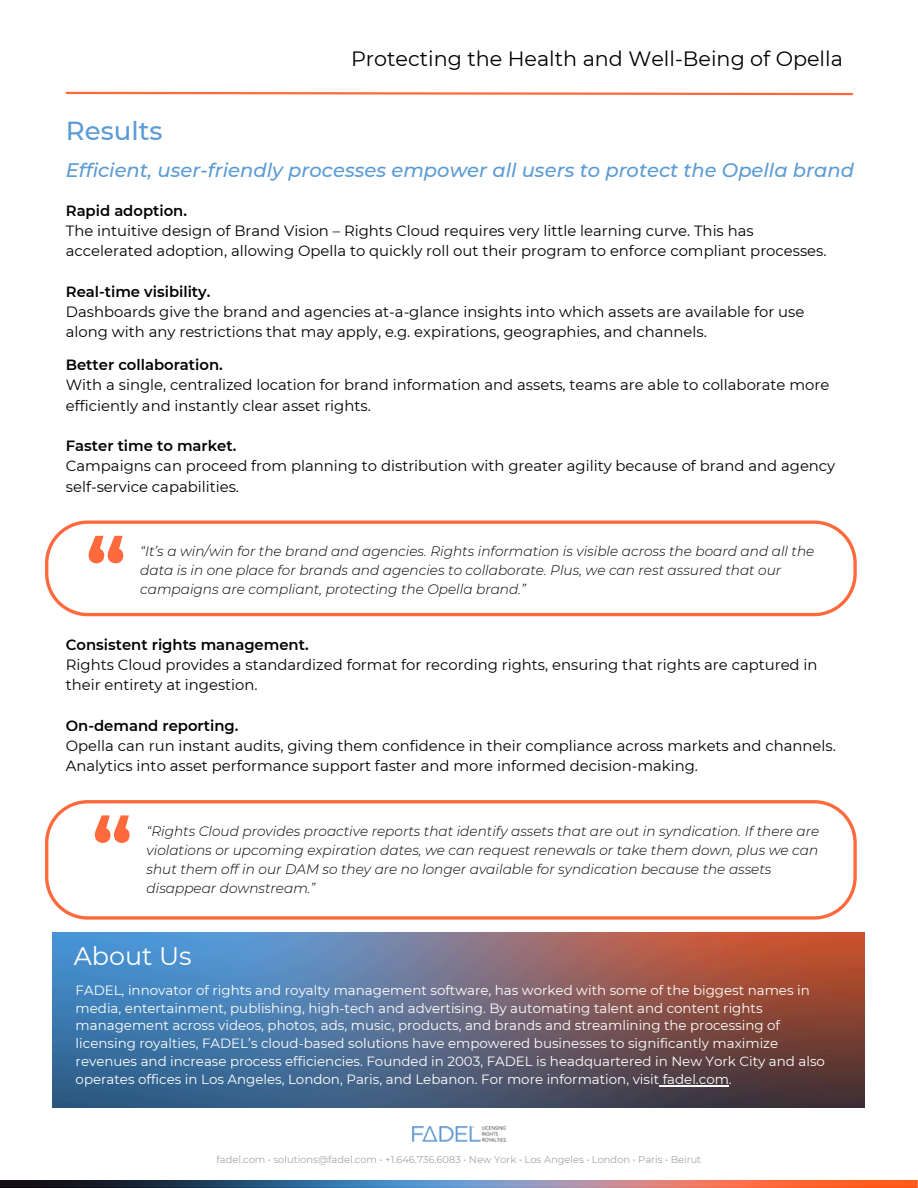
<style>
.page{position:relative;width:918px;height:1188px;background:#fff}
.page>*{position:absolute;margin:0;border:0;box-sizing:border-box;transform-origin:0 0}
.t1{font:700 81px "Montserrat";color:#ff6a3d}
.t2{font:500 26.1px "Montserrat";color:#5b9bd5}
.t3{font:25.35px "Montserrat";color:#fff}
.t4{font:20.7px "Montserrat";color:#000}
.t5{font:italic 500 19.5px "Montserrat";color:#5b9bd5}
.t6{font:14.85px/20.2px "Montserrat";color:#000}
.t7{font:italic 300 13.65px/19.2px "Montserrat";color:#000}
.t8{font:13.35px/17.9px "Montserrat";color:#fff}
.t9{font:9.9px "Montserrat";color:#a6a6a6}
.s1{font-weight:600}
</style>
<div class="page">
<svg style="left:65px;top:91px;width:789px;height:5px"></svg>
<img style="left:52px;top:933px;width:812px;height:174px">
<img style="left:0;top:1181px;width:918px;height:7px">
<img style="left:413px;top:1127px;width:92px;height:15px">
<hr style="left:659px;top:1085px;width:70px;height:1px;background:#fff">
<svg style="left:45px;top:520px;width:812px;height:96px"></svg>
<svg style="left:45px;top:800px;width:812px;height:119px"></svg>
<p class="t2" style="left:66px;top:115px;width:98px">Results</p>
<h4 class="t4" style="left:351px;top:46px;width:493px">Protecting the Health and Well-Being of Opella</h4>
<h4 class="t5" style="left:66px;top:158px;width:790px">Efficient, user-friendly processes empower all users to protect the Opella brand</h4>
<h4 class="t6" style="left:66px;top:201px;width:762px"><span class="s1">Rapid adoption.<br></span>The intuitive design of Brand Vision – Rights Cloud requires very little learning curve. This has accelerated adoption, allowing Opella to quickly roll out their program to enforce compliant processes.</h4>
<h4 class="t6" style="left:66px;top:282px;width:740px"><span class="s1">Real-time visibility.<br></span>Dashboards give the brand and agencies at-a-glance insights into which assets are available for use along with any restrictions that may apply, e.g. expirations, geographies, and channels.</h4>
<h4 class="t6" style="left:66px;top:355px;width:765px"><span class="s1">Better collaboration.<br></span>With a single, centralized location for brand information and assets, teams are able to collaborate more efficiently and instantly clear asset rights.</h4>
<p class="t6" style="left:66px;top:436px;width:771px"><span class="s1">Faster time to market.<br></span>Campaigns can proceed from planning to distribution with greater agility because of brand and agency self-service capabilities.</p>
<p class="t1" style="left:86px;top:517px;width:42px">“</p>
<p class="t7" style="left:140px;top:542px;width:676px">“It’s a win/win for the brand and agencies. Rights information is visible across the board and all the data is in one place for brands and agencies to collaborate. Plus, we can rest assured that our campaigns are compliant, protecting the Opella brand.”</p>
<h4 class="t6" style="left:66px;top:634px;width:753px"><span class="s1">Consistent rights management.<br></span>Rights Cloud provides a standardized format for recording rights, ensuring that rights are captured in their entirety at ingestion.</h4>
<p class="t6" style="left:66px;top:715px;width:772px"><span class="s1">On-demand reporting.<br></span>Opella can run instant audits, giving them confidence in their compliance across markets and channels.<br>Analytics into asset performance support faster and more informed decision-making.</p>
<p class="t1" style="left:92px;top:797px;width:42px">“</p>
<p class="t7" style="left:147px;top:821px;width:674px">“Rights Cloud provides proactive reports that identify assets that are out in syndication. If there are violations or upcoming expiration dates, we can request renewals or take them down, plus we can shut them off in our DAM so they are no longer available for syndication because the assets disappear downstream.”</p>
<h4 class="t3" style="left:74px;top:940px;width:119px">About Us</h4>
<h4 class="t8" style="left:76px;top:981px;width:751px">FADEL, innovator of rights and royalty management software, has worked with some of the biggest names in media, entertainment, publishing, high-tech and advertising. By automating talent and content rights management across videos, photos, ads, music, products, and brands and streamlining the processing of licensing royalties, FADEL’s cloud-based solutions have empowered businesses to significantly maximize revenues and increase process efficiencies. Founded in 2003, FADEL is headquartered in New York City and also operates offices in Los Angeles, London, Paris, and Lebanon. For more information, visit fadel.com.</h4>
<h4 class="t9" style="left:217px;top:1154px;width:486px">fadel.com • solutions@fadel.com • +1.646.736.6083 • New York • Los Angeles • London • Paris • Beirut</h4>
</div>
